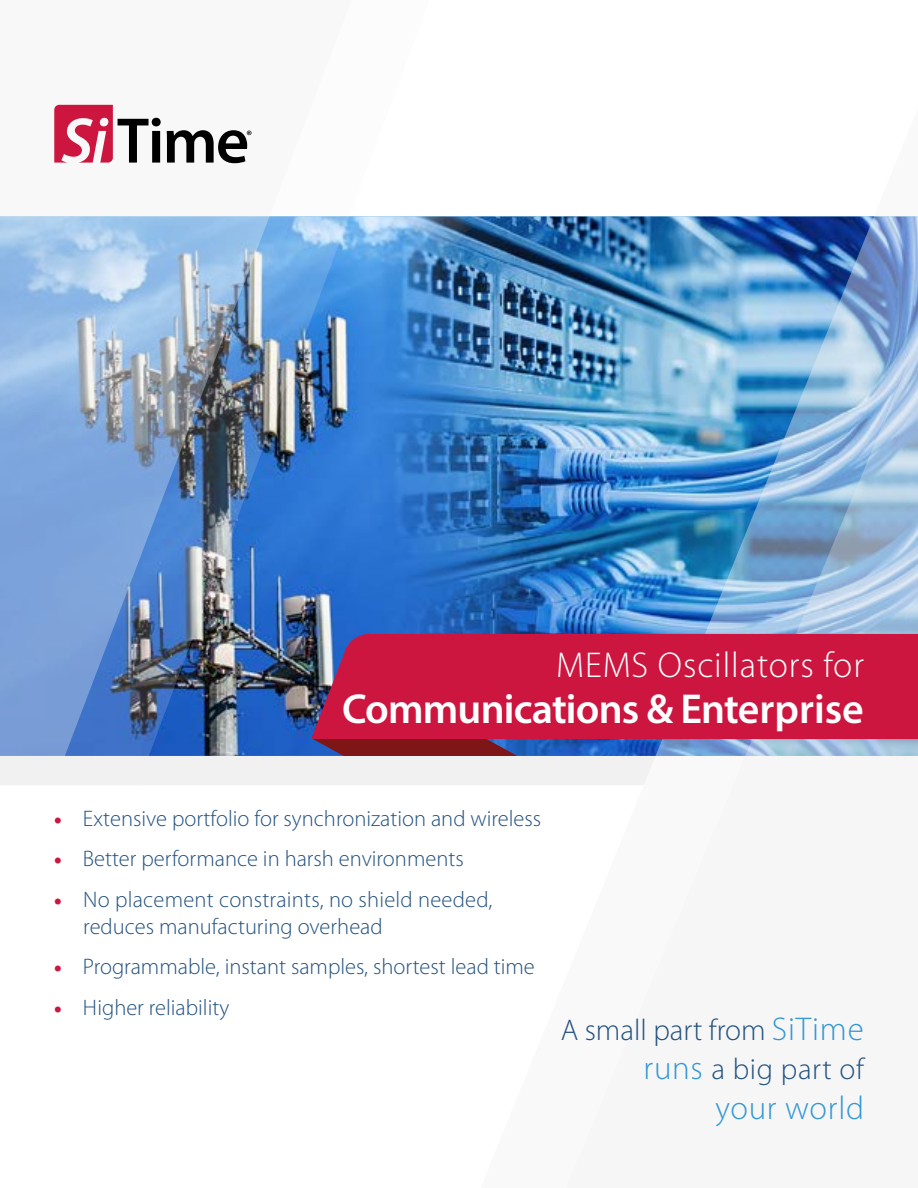
<style>
.page{position:relative;width:918px;height:1188px;background:#fff}
.page>*{position:absolute;margin:0;border:0;box-sizing:border-box;transform-origin:0 0}
.t1{font:600 42px "Myriad Pro";letter-spacing:-.02em;color:#fff}
.t2{font:300 36px "Myriad Pro";letter-spacing:.025em;color:#fff}
.t3{font:300 33px "Myriad Pro";letter-spacing:.02em;color:#3498d4}
.t4{font:300 30px/39.6px "Myriad Pro";color:#235280;text-align:right}
.t5{font:300 22.5px/27px "Myriad Pro";color:#235280}
.s1{font-weight:900;font-size:21px;color:#cd163f}
.s2{font-size:33px;color:#3498d4}
</style>
<div class="page">
<img style="left:445px;top:217px;width:30px;height:417px">
<img style="left:0;top:104px;width:445px;height:574px">
<img style="left:475px;top:216px;width:443px;height:418px">
<img style="left:561px;top:307px;width:357px;height:449px">
<svg style="left:54px;top:105px;width:107px;height:58px"></svg>
<svg style="left:167px;top:130px;width:85px;height:33px"></svg>
<svg style="left:0;top:678px;width:662px;height:107px"></svg>
<div style="left:312px;top:634px;width:606px;height:105px;background:#cd163f"></div>
<h2 class="t2" style="left:556px;top:645px;width:309px">MEMS Oscillators for</h2>
<h1 class="t1" style="left:342px;top:682px;width:523px">Communications &amp; Enterprise</h1>
<p class="t5" style="left:54px;top:805px;width:488px"><span class="s1">•</span> Extensive portfolio for synchronization and wireless</p>
<p class="t5" style="left:54px;top:846px;width:411px"><span class="s1">•</span> Better performance in harsh environments</p>
<p class="t5" style="left:83px;top:886px;width:411px;text-indent:-29px"><span class="s1">•</span> No placement constraints, no shield needed, reduces manufacturing overhead</p>
<p class="t5" style="left:54px;top:954px;width:482px"><span class="s1">•</span> Programmable, instant samples, shortest lead time</p>
<p class="t5" style="left:54px;top:994px;width:177px"><span class="s1">•</span> Higher reliability</p>
<h3 class="t4" style="left:561px;top:1010px;width:305px">A small part from <span class="s2">SiTime runs</span> a big part of</h3>
<h3 class="t3" style="left:716px;top:1090px;width:150px">your world</h3>
</div>
